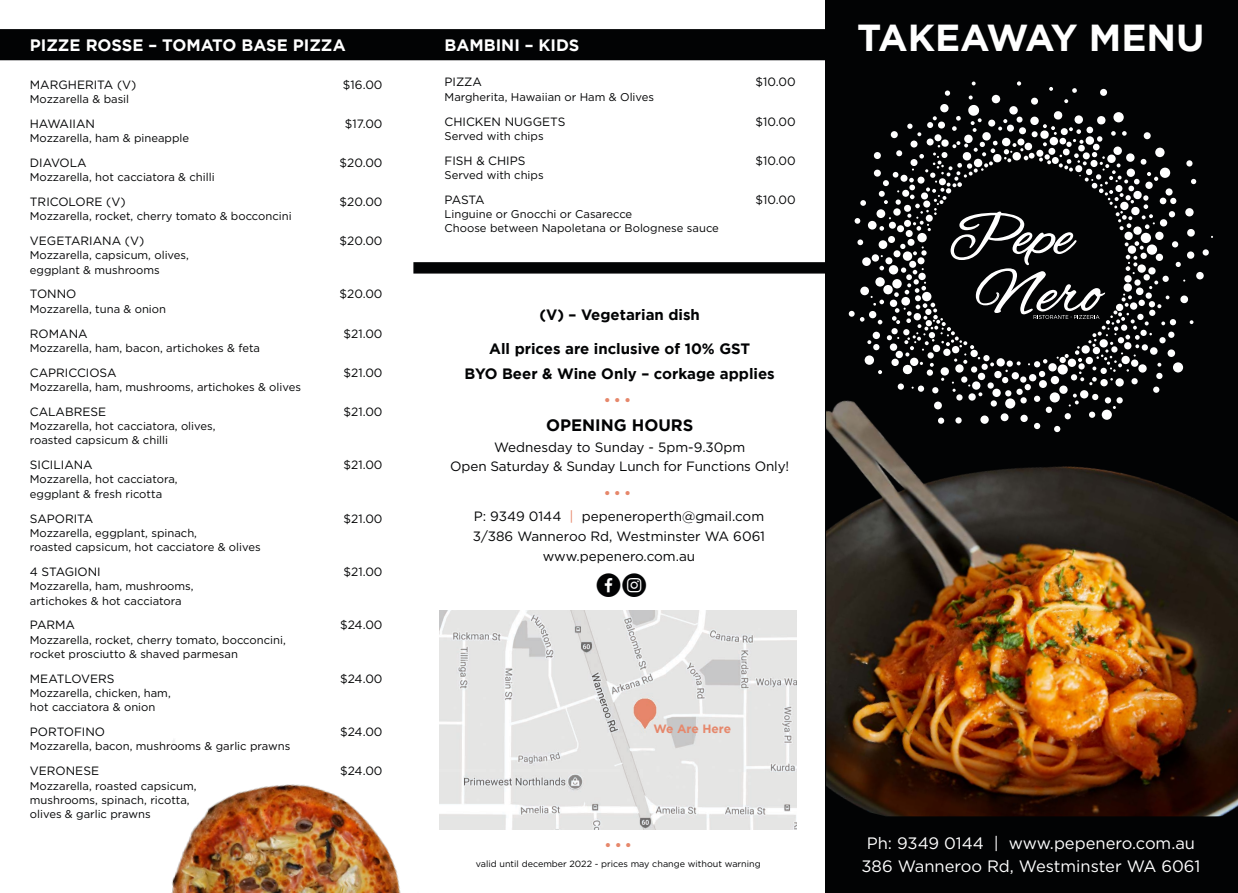
<style>
.page{position:relative;width:1238px;height:893px;background:#fff}
.page>*{position:absolute;margin:0;border:0;box-sizing:border-box;transform-origin:0 0}
.t1{font:37.5px "Gotham HTF Bold 2";color:#fff}
.t2{font:21px "Social Shapes";color:#020304}
.t3{font:16.5px "Gotham HTF";color:#fff}
.t4{font:16.5px "Gotham HTF Bold 2";color:#fff}
.t5{font:16.5px "Gotham HTF Bold 2";color:#020304}
.t6{font:300 16.5px "Gotham HTF";color:#e6876b}
.t7{font:15px "Gotham HTF Bold 2";color:#020304}
.t8{font:13.5px/19.8px "Gotham HTF";color:#020304;text-align:center}
.t9{font:12px "Gotham HTF";color:#020304}
.t10{font:12px "Gotham HTF Bold 2";letter-spacing:-.01em;color:#e6876b}
.t11{font:11.25px/14.2px "Gotham HTF";color:#020304}
.t12{font:9px "Gotham HTF";color:#020304}
.s1{color:#e6876b}
</style>
<div class="page">
<div style="left:0;top:29px;width:825px;height:31px;background:#020304"></div>
<div style="left:825px;top:0;width:412px;height:893px;background:#020304"></div>
<div style="left:1202px;top:249px;width:6px;height:7px;background:#fff;border-radius:50%"></div>
<div style="left:1196px;top:272px;width:7px;height:7px;background:#fff;border-radius:50%"></div>
<svg style="left:848px;top:81px;width:348px;height:301px"></svg>
<img style="left:439px;top:610px;width:357px;height:219px">
<img style="left:826px;top:382px;width:411px;height:434px">
<div style="left:413px;top:262px;width:413px;height:12px;background:#020304;border:2px solid #020304"></div>
<img style="left:171px;top:674px;width:296px;height:219px">
<p class="t4" style="left:30px;top:36px;width:317px">PIZZE ROSSE – TOMATO BASE PIZZA</p>
<p class="t4" style="left:444px;top:36px;width:136px">BAMBINI – KIDS</p>
<p class="t9" style="left:444px;top:76px;width:39px">PIZZA</p>
<p class="t9" style="left:755px;top:76px;width:42px">$10.00</p>
<p class="t11" style="left:444px;top:89px;width:211px">Margherita, Hawaiian or Ham &amp; Olives</p>
<p class="t9" style="left:444px;top:115px;width:122px">CHICKEN NUGGETS</p>
<p class="t9" style="left:755px;top:115px;width:42px">$10.00</p>
<p class="t11" style="left:444px;top:129px;width:101px">Served with chips</p>
<p class="t9" style="left:444px;top:154px;width:82px">FISH &amp; CHIPS</p>
<p class="t9" style="left:755px;top:154px;width:42px">$10.00</p>
<p class="t11" style="left:444px;top:168px;width:101px">Served with chips</p>
<p class="t9" style="left:444px;top:193px;width:42px">PASTA</p>
<p class="t9" style="left:755px;top:193px;width:42px">$10.00</p>
<p class="t11" style="left:444px;top:207px;width:276px">Linguine or Gnocchi or Casarecce<br>Choose between Napoletana or Bolognese sauce</p>
<p class="t9" style="left:30px;top:78px;width:108px">MARGHERITA (V)</p>
<p class="t9" style="left:343px;top:78px;width:41px">$16.00</p>
<p class="t11" style="left:30px;top:91px;width:101px">Mozzarella &amp; basil</p>
<p class="t9" style="left:30px;top:117px;width:67px">HAWAIIAN</p>
<p class="t9" style="left:345px;top:117px;width:39px">$17.00</p>
<p class="t11" style="left:30px;top:131px;width:161px">Mozzarella, ham &amp; pineapple</p>
<p class="t9" style="left:30px;top:156px;width:58px">DIAVOLA</p>
<p class="t9" style="left:339px;top:156px;width:45px">$20.00</p>
<p class="t11" style="left:30px;top:170px;width:186px">Mozzarella, hot cacciatora &amp; chilli</p>
<p class="t9" style="left:30px;top:195px;width:97px">TRICOLORE (V)</p>
<p class="t9" style="left:339px;top:195px;width:45px">$20.00</p>
<p class="t11" style="left:30px;top:209px;width:263px">Mozzarella, rocket, cherry tomato &amp; bocconcini</p>
<p class="t9" style="left:30px;top:234px;width:116px">VEGETARIANA (V)</p>
<p class="t9" style="left:339px;top:234px;width:45px">$20.00</p>
<p class="t11" style="left:30px;top:248px;width:160px">Mozzarella, capsicum, olives, eggplant &amp; mushrooms</p>
<p class="t9" style="left:30px;top:288px;width:48px">TONNO</p>
<p class="t9" style="left:339px;top:288px;width:45px">$20.00</p>
<p class="t11" style="left:30px;top:301px;width:138px">Mozzarella, tuna &amp; onion</p>
<p class="t9" style="left:30px;top:327px;width:59px">ROMANA</p>
<p class="t9" style="left:343px;top:327px;width:40px">$21.00</p>
<p class="t11" style="left:30px;top:340px;width:232px">Mozzarella, ham, bacon, artichokes &amp; feta</p>
<p class="t9" style="left:30px;top:366px;width:88px">CAPRICCIOSA</p>
<p class="t9" style="left:343px;top:366px;width:40px">$21.00</p>
<p class="t11" style="left:30px;top:380px;width:272px">Mozzarella, ham, mushrooms, artichokes &amp; olives</p>
<p class="t9" style="left:30px;top:405px;width:78px">CALABRESE</p>
<p class="t9" style="left:343px;top:405px;width:40px">$21.00</p>
<p class="t11" style="left:30px;top:419px;width:187px">Mozzarella, hot cacciatora, olives, roasted capsicum &amp; chilli</p>
<p class="t9" style="left:30px;top:458px;width:64px">SICILIANA</p>
<p class="t9" style="left:343px;top:458px;width:40px">$21.00</p>
<p class="t11" style="left:30px;top:472px;width:149px">Mozzarella, hot cacciatora, eggplant &amp; fresh ricotta</p>
<p class="t9" style="left:30px;top:512px;width:65px">SAPORITA</p>
<p class="t9" style="left:343px;top:512px;width:40px">$21.00</p>
<p class="t11" style="left:30px;top:526px;width:232px">Mozzarella, eggplant, spinach,<br>roasted capsicum, hot cacciatore &amp; olives</p>
<p class="t9" style="left:30px;top:565px;width:72px">4 STAGIONI</p>
<p class="t9" style="left:343px;top:565px;width:40px">$21.00</p>
<p class="t11" style="left:30px;top:579px;width:165px">Mozzarella, ham, mushrooms, artichokes &amp; hot cacciatora</p>
<p class="t9" style="left:30px;top:618px;width:47px">PARMA</p>
<p class="t9" style="left:340px;top:618px;width:44px">$24.00</p>
<p class="t11" style="left:30px;top:632px;width:257px">Mozzarella, rocket, cherry tomato, bocconcini, rocket prosciutto &amp; shaved parmesan</p>
<p class="t9" style="left:30px;top:672px;width:86px">MEATLOVERS</p>
<p class="t9" style="left:340px;top:672px;width:44px">$24.00</p>
<p class="t11" style="left:30px;top:686px;width:142px">Mozzarella, chicken, ham, hot cacciatora &amp; onion</p>
<p class="t9" style="left:30px;top:725px;width:77px">PORTOFINO</p>
<p class="t9" style="left:340px;top:725px;width:44px">$24.00</p>
<p class="t11" style="left:30px;top:739px;width:262px">Mozzarella, bacon, mushrooms &amp; garlic prawns</p>
<p class="t9" style="left:30px;top:764px;width:71px">VERONESE</p>
<p class="t9" style="left:340px;top:764px;width:44px">$24.00</p>
<p class="t11" style="left:30px;top:778px;width:168px">Mozzarella, roasted capsicum, mushrooms, spinach, ricotta, olives &amp; garlic prawns</p>
<p class="t7" style="left:539px;top:306px;width:162px">(V) – Vegetarian dish</p>
<p class="t7" style="left:489px;top:340px;width:262px">All prices are inclusive of 10% GST</p>
<p class="t7" style="left:464px;top:365px;width:312px">BYO Beer &amp; Wine Only – corkage applies</p>
<p class="t5" style="left:546px;top:415px;width:149px">OPENING HOURS</p>
<p class="t8" style="left:494px;top:437px;width:253px">Wednesday to Sunday - 5pm-9.30pm</p>
<p class="t8" style="left:450px;top:456px;width:340px">Open Saturday &amp; Sunday Lunch for Functions Only!</p>
<p class="t6" style="left:603px;top:391px;width:29px">• • •</p>
<p class="t6" style="left:603px;top:484px;width:29px">• • •</p>
<p class="t8" style="left:474px;top:506px;width:292px">P: 9349 0144 <span class="s1">|</span> pepeneroperth@gmail.com</p>
<p class="t8" style="left:473px;top:526px;width:293px">3/386 Wanneroo Rd, Westminster WA 6061 www.pepenero.com.au</p>
<p class="t2" style="left:596px;top:578px;width:53px">Ge</p>
<p class="t10" style="left:653px;top:722px;width:79px">We Are Here</p>
<p class="t6" style="left:604px;top:836px;width:29px">• • •</p>
<p class="t12" style="left:476px;top:859px;width:286px">valid until december 2022 - prices may change without warning</p>
<p class="t1" style="left:857px;top:16px;width:349px">TAKEAWAY MENU</p>
<p class="t3" style="left:866px;top:834px;width:330px">Ph: 9349 0144 | www.pepenero.com.au</p>
<p class="t3" style="left:861px;top:857px;width:340px">386 Wanneroo Rd, Westminster WA 6061</p>
</div>
